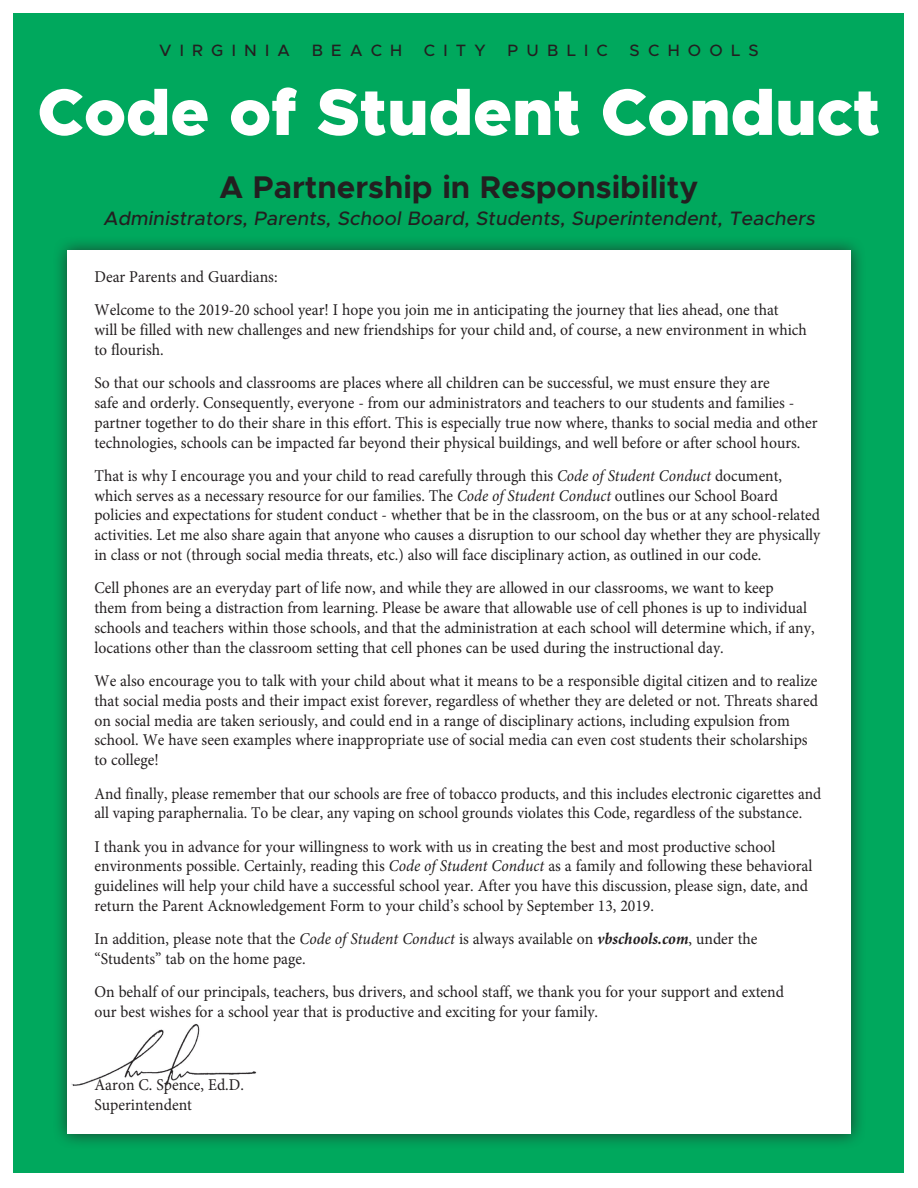
<style>
.page{position:relative;width:918px;height:1188px;background:#fff}
.page>*{position:absolute;margin:0;border:0;box-sizing:border-box;transform-origin:0 0}
.t1{font:900 66px "Metropolis";color:#fff}
.t2{font:700 31.5px "Metropolis";color:#231f20}
.t3{font:italic 500 19.5px "Metropolis";color:#231f20}
.t4{font:16.5px/19.8px "Minion Pro";color:#231f20;scale:.95 1}
.t5{font:16.5px/19.8px "Minion Pro";color:#231f20;scale:.94 1}
.t6{font:16.5px/19.8px "Minion Pro";color:#231f20;scale:.93 1}
.t7{font:500 16.5px "Metropolis";letter-spacing:.5em;color:#231f20}
.s1{font-style:italic}
.s2{font-weight:700;font-style:italic}
</style>
<div class="page">
<div style="left:14px;top:14px;width:890px;height:1159px;background:#00a85d"></div>
<div style="left:52px;top:235px;width:814px;height:914px;background:#231f20;opacity:.75"></div>
<div style="left:68px;top:251px;width:783px;height:883px;background:#fff"></div>
<img style="left:71px;top:1024px;width:186px;height:62px">
<p class="t7" style="left:159px;top:40px;width:133px">VIRGINIA</p>
<p class="t7" style="left:312px;top:40px;width:92px">BEACH</p>
<p class="t7" style="left:424px;top:40px;width:63px">CITY</p>
<p class="t7" style="left:508px;top:40px;width:102px">PUBLIC</p>
<p class="t7" style="left:630px;top:40px;width:131px">SCHOOLS</p>
<h1 class="t1" style="left:37px;top:70px;width:845px">Code of Student Conduct</h1>
<h2 class="t2" style="left:220px;top:167px;width:480px">A Partnership in Responsibility</h2>
<p class="t3" style="left:103px;top:206px;width:717px">Administrators, Parents, School Board, Students, Superintendent, Teachers</p>
<p class="t4" style="left:94px;top:260px;width:722px;line-height:33.3px">Dear Parents and Guardians:<br>Welcome to the 2019-20 school year! I hope you join me in anticipating the journey that lies ahead, one that</p>
<p class="t4" style="left:94px;top:320px;width:751px">will be filled with new challenges and new friendships for your child and, of course, a new environment in which to flourish.</p>
<p class="t4" style="left:94px;top:373px;width:763px">So that our schools and classrooms are places where all children can be successful, we must ensure they are<br>safe and orderly. Consequently, everyone - from our administrators and teachers to our students and families - partner together to do their share in this effort. This is especially true now where, thanks to social media and other technologies, schools can be impacted far beyond their physical buildings, and well before or after school hours.</p>
<p class="t5" style="left:94px;top:466px;width:774px">That is why I encourage you and your child to read carefully through this <span class="s1">Code of Student Conduct</span> document, which serves as a necessary resource for our families. The <span class="s1">Code of Student Conduct</span> outlines our School Board policies and expectations for student conduct - whether that be in the classroom, on the bus or at any school-related activities. Let me also share again that anyone who causes a disruption to our school day whether they are physically in class or not (through social media threats, etc.) also will face disciplinary action, as outlined in our code.</p>
<p class="t4" style="left:94px;top:578px;width:760px">Cell phones are an everyday part of life now, and while they are allowed in our classrooms, we want to keep<br>them from being a distraction from learning. Please be aware that allowable use of cell phones is up to individual schools and teachers within those schools, and that the administration at each school will determine which, if any, locations other than the classroom setting that cell phones can be used during the instructional day.</p>
<p class="t4" style="left:94px;top:671px;width:763px">We also encourage you to talk with your child about what it means to be a responsible digital citizen and to realize that social media posts and their impact exist forever, regardless of whether they are deleted or not. Threats shared on social media are taken seriously, and could end in a range of disciplinary actions, including expulsion from school. We have seen examples where inappropriate use of social media can even cost students their scholarships to college!</p>
<p class="t6" style="left:94px;top:784px;width:783px">And finally, please remember that our schools are free of tobacco products, and this includes electronic cigarettes and all vaping paraphernalia. To be clear, any vaping on school grounds violates this Code, regardless of the substance.</p>
<p class="t4" style="left:94px;top:837px;width:757px">I thank you in advance for your willingness to work with us in creating the best and most productive school environments possible. Certainly, reading this <span class="s1">Code of Student Conduct</span> as a family and following these behavioral guidelines will help your child have a successful school year. After you have this discussion, please sign, date, and return the Parent Acknowledgement Form to your child’s school by September 13, 2019.</p>
<p class="t4" style="left:94px;top:929px;width:699px">In addition, please note that the <span class="s1">Code of Student Conduct</span> is always available on <span class="s2">vbschools.com</span>, under the “Students” tab on the home page.</p>
<p class="t4" style="left:94px;top:982px;width:727px">On behalf of our principals, teachers, bus drivers, and school staff, we thank you for your support and extend our best wishes for a school year that is productive and exciting for your family.</p>
<p class="t4" style="left:94px;top:1075px;width:159px">Aaron C. Spence, Ed.D.<br>Superintendent</p>
</div>
